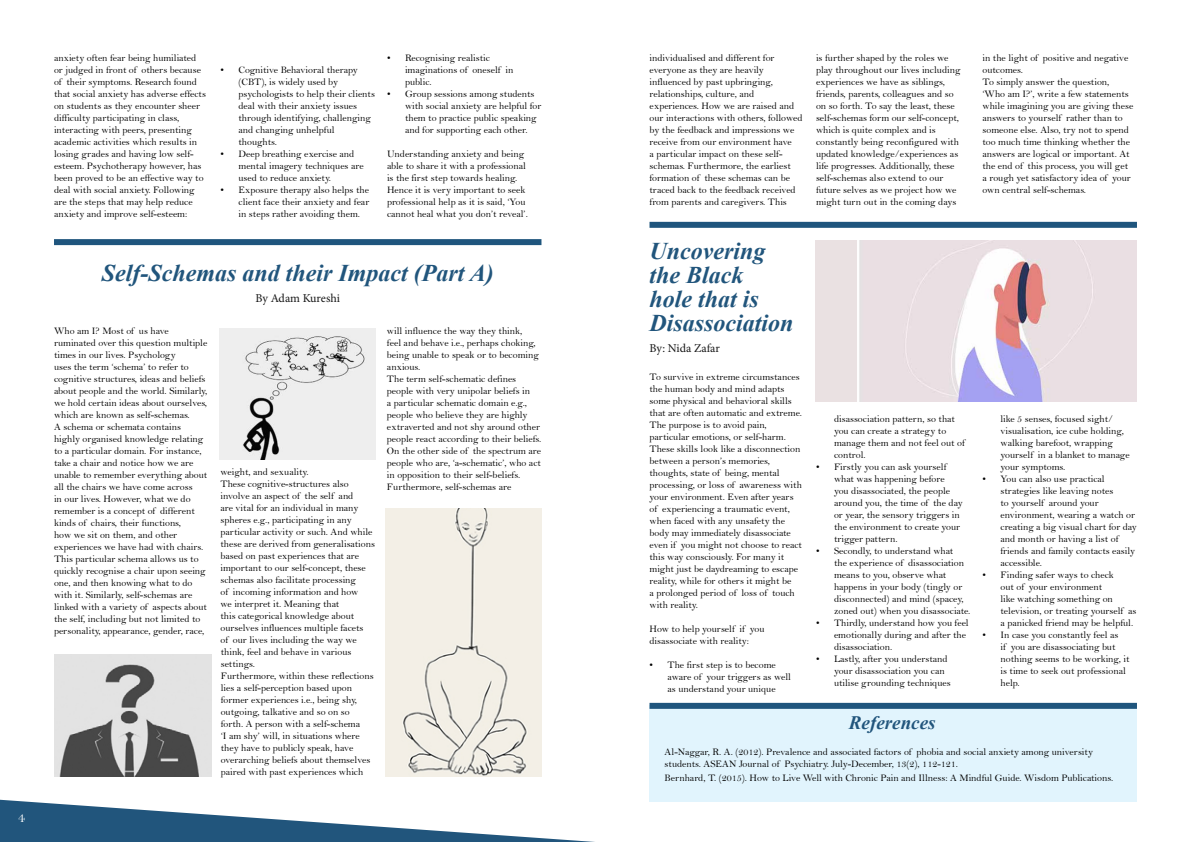
<style>
.page{position:relative;width:1191px;height:842px;background:#fff}
.page>*{position:absolute;margin:0;border:0;box-sizing:border-box;transform-origin:0 0}
.t1{font:italic 700 24px/24px "Times New Roman";color:#21557c}
.t2{font:italic 700 19px "Times New Roman";color:#21557c}
.t3{font:14px "Bell";color:#fff}
.t4{font:12px "Minion Pro";letter-spacing:-.005em;color:#171717}
.t5{font:10px/12px "Bell";color:#000}
</style>
<div class="page">
<div style="left:649px;top:706px;width:488px;height:96px;background:#e1f4fd"></div>
<svg style="left:0;top:800px;width:595px;height:42px"></svg>
<div style="left:54px;top:239px;width:487px;height:6px;background:#1f557d"></div>
<img style="left:54px;top:654px;width:158px;height:122px">
<img style="left:219px;top:328px;width:156px;height:131px">
<img style="left:385px;top:508px;width:156px;height:268px">
<div style="left:649px;top:703px;width:488px;height:6px;background:#1f557d"></div>
<div style="left:649px;top:222px;width:488px;height:6px;background:#1f557d"></div>
<div style="left:816px;top:241px;width:321px;height:161px;background:#eae1e2"></div>
<img style="left:857px;top:241px;width:236px;height:161px">
<h3 class="t3" style="left:18px;top:809px;width:8px">4</h3>
<p class="t5" style="left:54px;top:51px;width:153px">anxiety often fear being humiliated or judged in front of others because of their symptoms. Research found that social anxiety has adverse effects on students as they encounter sheer difficulty participating in class, interacting with peers, presenting academic activities which results in losing grades and having low self&shy;esteem. Psychotherapy however, has been proved to be an effective way to deal with social anxiety. Following are the steps that may help reduce anxiety and improve self-esteem:</p>
<p class="t5" style="left:238px;top:63px;width:138px;text-indent:-18px">• Cognitive Behavioral therapy (CBT), is widely used by psychologists to help their clients deal with their anxiety issues through identifying, challenging and changing unhelpful thoughts.</p>
<p class="t5" style="left:238px;top:147px;width:127px;text-indent:-18px">• Deep breathing exercise and mental imagery techniques are used to reduce anxiety.</p>
<p class="t5" style="left:238px;top:183px;width:132px;text-align:justify;text-indent:-18px">• Exposure therapy also helps the client face their anxiety and fear in steps rather avoiding them.</p>
<p class="t5" style="left:405px;top:51px;width:110px;text-indent:-18px">• Recognising realistic imaginations of oneself in public.</p>
<p class="t5" style="left:405px;top:87px;width:138px;text-indent:-18px">• Group sessions among students with social anxiety are helpful for them to practice public speaking and for supporting each other.</p>
<p class="t5" style="left:387px;top:147px;width:142px">Understanding anxiety and being able to share it with a professional is the first step towards healing.<br>Hence it is very important to seek professional help as it is said, ‘You cannot heal what you don’t reveal’.</p>
<h1 class="t1" style="left:102px;top:261px;width:393px">Self-Schemas and their Impact (Part A)</h1>
<p class="t4" style="left:255px;top:290px;width:86px">By Adam Kureshi</p>
<p class="t5" style="left:54px;top:324px;width:155px">Who am I? Most of us have ruminated over this question multiple times in our lives. Psychology<br>uses the term ‘schema’ to refer to cognitive structures, ideas and beliefs about people and the world. Similarly, we hold certain ideas about ourselves, which are known as self-schemas.<br>A schema or schemata contains highly organised knowledge relating to a particular domain. For instance, take a chair and notice how we are unable to remember everything about all the chairs we have come across<br>in our lives. However, what we do remember is a concept of different kinds of chairs, their functions,<br>how we sit on them, and other experiences we have had with chairs.<br>This particular schema allows us to quickly recognise a chair upon seeing one, and then knowing what to do with it. Similarly, self-schemas are linked with a variety of aspects about the self, including but not limited to personality, appearance, gender, race,</p>
<p class="t5" style="left:220px;top:466px;width:156px">weight, and sexuality.<br>These cognitive-structures also involve an aspect of the self and<br>are vital for an individual in many spheres e.g., participating in any particular activity or such. And while these are derived from generalisations based on past experiences that are important to our self-concept, these schemas also facilitate processing<br>of incoming information and how<br>we interpret it. Meaning that<br>this categorical knowledge about ourselves influences multiple facets<br>of our lives including the way we think, feel and behave in various settings.<br>Furthermore, within these reflections lies a self-perception based upon former experiences i.e., being shy, outgoing, talkative and so on so<br>forth. A person with a self-schema<br>‘I am shy’ will, in situations where they have to publicly speak, have overarching beliefs about themselves paired with past experiences which</p>
<p class="t5" style="left:387px;top:324px;width:156px">will influence the way they think,<br>feel and behave i.e., perhaps choking, being unable to speak or to becoming anxious.<br>The term self-schematic defines people with very unipolar beliefs in<br>a particular schematic domain e.g., people who believe they are highly extraverted and not shy around other people react according to their beliefs.<br>On the other side of the spectrum are people who are, ‘a-schematic’, who act in opposition to their self-beliefs.<br>Furthermore, self-schemas are</p>
<p class="t5" style="left:649px;top:51px;width:154px">individualised and different for everyone as they are heavily influenced by past upbringing, relationships, culture, and experiences. How we are raised and our interactions with others, followed by the feedback and impressions we receive from our environment have<br>a particular impact on these self&shy;schemas. Furthermore, the earliest formation of these schemas can be traced back to the feedback received from parents and caregivers. This</p>
<p class="t5" style="left:816px;top:51px;width:146px">is further shaped by the roles we play throughout our lives including experiences we have as siblings, friends, parents, colleagues and so on so forth. To say the least, these self-schemas form our self-concept, which is quite complex and is constantly being reconfigured with updated knowledge/experiences as life progresses. Additionally, these self-schemas also extend to our future selves as we project how we might turn out in the coming days</p>
<p class="t5" style="left:982px;top:51px;width:152px">in the light of positive and negative outcomes.<br>To simply answer the question, ‘Who am I?’, write a few statements while imagining you are giving these answers to yourself rather than to someone else. Also, try not to spend too much time thinking whether the answers are logical or important. At the end of this process, you will get a rough yet satisfactory idea of your own central self-schemas.</p>
<h1 class="t1" style="left:649px;top:238px;width:146px">Uncovering the Black<br>hole that is<br>Disassociation</h1>
<p class="t4" style="left:649px;top:340px;width:72px">By: Nida Zafar</p>
<p class="t5" style="left:649px;top:370px;width:154px">To survive in extreme circumstances the human body and mind adapts some physical and behavioral skills that are often automatic and extreme.<br>The purpose is to avoid pain, particular emotions, or self-harm.<br>These skills look like a disconnection between a person’s memories, thoughts, state of being, mental processing, or loss of awareness with your environment. Even after years of experiencing a traumatic event, when faced with any unsafety the body may immediately disassociate even if you might not choose to react this way consciously. For many it might just be daydreaming to escape reality, while for others it might be<br>a prolonged period of loss of touch with reality.</p>
<p class="t5" style="left:649px;top:622px;width:116px">How to help yourself if you disassociate with reality:</p>
<p class="t5" style="left:667px;top:658px;width:125px;text-indent:-18px">• The first step is to become aware of your triggers as well as understand your unique</p>
<p class="t5" style="left:834px;top:413px;width:132px">disassociation pattern, so that you can create a strategy to manage them and not feel out of control.</p>
<p class="t5" style="left:834px;top:461px;width:130px;text-indent:-18px">• Firstly you can ask yourself what was happening before<br>you disassociated, the people around you, the time of the day or year, the sensory triggers in the environment to create your trigger pattern.</p>
<p class="t5" style="left:834px;top:545px;width:138px;text-indent:-18px">• Secondly, to understand what<br>the experience of disassociation means to you, observe what happens in your body (tingly or disconnected) and mind (spacey, zoned out) when you disassociate.</p>
<p class="t5" style="left:834px;top:617px;width:136px;text-indent:-18px">• Thirdly, understand how you feel emotionally during and after the disassociation.</p>
<p class="t5" style="left:834px;top:653px;width:118px;text-indent:-18px">• Lastly, after you understand your disassociation you can utilise grounding techniques</p>
<p class="t5" style="left:1000px;top:413px;width:131px">like 5 senses, focused sight/ visualisation, ice cube holding, walking barefoot, wrapping yourself in a blanket to manage your symptoms.</p>
<p class="t5" style="left:1000px;top:473px;width:138px;text-indent:-18px">• You can also use practical strategies like leaving notes<br>to yourself around your environment, wearing a watch or creating a big visual chart for day and month or having a list of friends and family contacts easily accessible.</p>
<p class="t5" style="left:1000px;top:569px;width:137px;text-indent:-18px">• Finding safer ways to check<br>out of your environment<br>like watching something on television, or treating yourself as a panicked friend may be helpful.</p>
<p class="t5" style="left:1000px;top:629px;width:130px;text-indent:-18px">• In case you constantly feel as<br>if you are disassociating but nothing seems to be working, it is time to seek out professional help.</p>
<h2 class="t2" style="left:849px;top:709px;width:88px">References</h2>
<p class="t5" style="left:664px;top:746px;width:430px">Al-Naggar, R. A. (2012). Prevalence and associated factors of phobia and social anxiety among university students. ASEAN Journal of Psychiatry. July-December, 13(2), 112-121.</p>
<p class="t5" style="left:664px;top:772px;width:450px">Bernhard, T. (2015). How to Live Well with Chronic Pain and Illness: A Mindful Guide. Wisdom Publications.</p>
</div>
